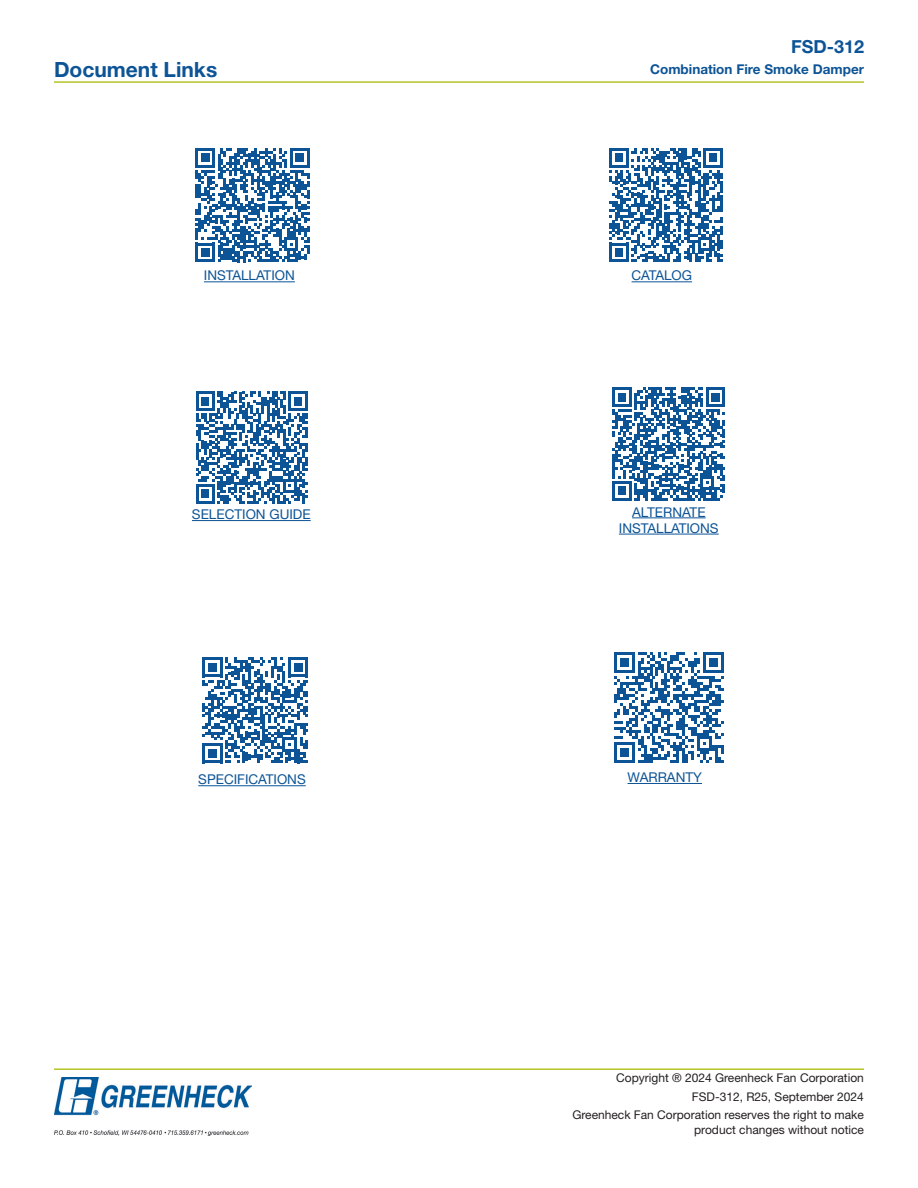
<style>
.page{position:relative;width:918px;height:1188px;background:#fff}
.page>*{position:absolute;margin:0;border:0;box-sizing:border-box;transform-origin:0 0}
.Subheading{font:700 21px "Helvetica Neue LT Std";color:#0d5496}
.t1{font:700 18px "Helvetica Neue LT Std";color:#0d5496}
.Body{font:13.5px "Helvetica Neue LT Std";color:#0d5496}
.t2{font:700 13.5px "Helvetica Neue LT Std";color:#0d5496}
.Body_8_pt{font:13.5px/16.2px "Helvetica Neue LT Std";color:#0d5496;text-align:center}
.t3{font:12px/18.8px "Helvetica Neue LT Std";color:#231f20;text-align:right}
</style>
<div class="page">
<hr style="left:198px;top:785px;width:108px;height:1px;background:#0d5496">
<hr style="left:632px;top:281px;width:60px;height:1px;background:#0d5496">
<hr style="left:204px;top:281px;width:91px;height:1px;background:#0d5496">
<hr style="left:628px;top:783px;width:74px;height:1px;background:#0d5496">
<hr style="left:192px;top:520px;width:119px;height:1px;background:#0d5496">
<svg style="left:609px;top:148px;width:114px;height:114px"></svg>
<svg style="left:196px;top:392px;width:112px;height:112px"></svg>
<svg style="left:614px;top:652px;width:110px;height:111px"></svg>
<svg style="left:196px;top:148px;width:113px;height:114px"></svg>
<svg style="left:202px;top:657px;width:106px;height:106px"></svg>
<hr style="left:632px;top:518px;width:74px;height:1px;background:#0d5496">
<hr style="left:619px;top:534px;width:100px;height:1px;background:#0d5496">
<svg style="left:612px;top:388px;width:113px;height:113px"></svg>
<hr style="left:54px;top:81px;width:810px;height:2px;background:#b5c527">
<hr style="left:54px;top:1068px;width:810px;height:2px;background:#b5c527">
<img style="left:54px;top:1078px;width:198px;height:57px">
<p class="Subheading" style="left:54px;top:56px;width:165px">Document Links</p>
<h2 class="t1" style="left:791px;top:36px;width:75px">FSD-312</h2>
<p class="t2" style="left:650px;top:61px;width:215px">Combination Fire Smoke Damper</p>
<p class="Body" style="left:204px;top:268px;width:93px">INSTALLATION</p>
<p class="Body" style="left:632px;top:268px;width:62px">CATALOG</p>
<p class="Body" style="left:192px;top:506px;width:120px">SELECTION GUIDE</p>
<p class="Body_8_pt" style="left:619px;top:503px;width:101px">ALTERNATE<br>INSTALLATIONS</p>
<p class="Body" style="left:198px;top:772px;width:109px">SPECIFICATIONS</p>
<p class="Body" style="left:628px;top:769px;width:76px">WARRANTY</p>
<p class="t3" style="left:572px;top:1068px;width:293px">Copyright ® 2024 Greenheck Fan Corporation<br>FSD-312, R25, September 2024<br>Greenheck Fan Corporation reserves the right to make</p>
<p class="t3" style="left:694px;top:1120px;width:171px">product changes without notice</p>
</div>
